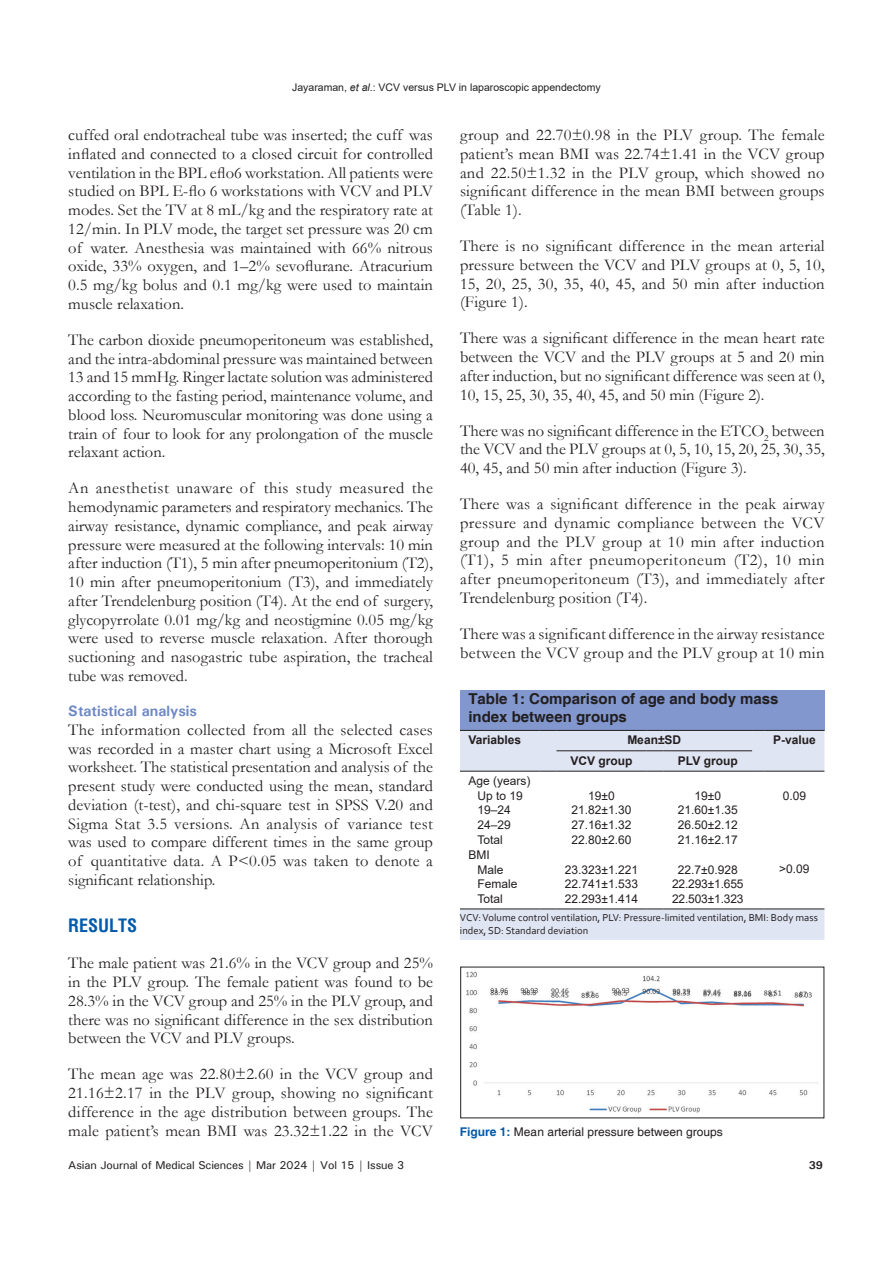
<style>
.page{position:relative;width:893px;height:1263px;background:#fff}
.page>*{position:absolute;margin:0;border:0;box-sizing:border-box;transform-origin:0 0}
.t1{font:700 condensed 18px "Helvetica";color:#015aaa}
.TX{font:16.5px/18.8px "Garamond";letter-spacing:.005em;color:#231f20;text-align:justify}
.TT{font:700 15px/18px "Helvetica";color:#231f20}
.t2{font:700 15px "Univers";color:#6d88c5}
.TB{font:12px "Arial";color:#231f20}
.FGC{font:12px "Helvetica";color:#231f20}
.TCH{font:700 12px "Arial";color:#231f20}
.TBL{font:12px "Arial";color:#231f20}
.t3{font:500 11.25px "Univers";letter-spacing:-.01em;color:#231f20}
.t4{font:700 11.25px "Univers";color:#231f20}
.TFN{font:10.5px/12.6px "Corbel";color:#231f20}
.t5{font:10.5px "Arial";color:#231f20}
.s1{font-style:italic}
.s2{font-weight:700;color:#015aaa}
</style>
<div class="page">
<div style="left:460px;top:690px;width:364px;height:40px;background:#8197cd"></div>
<svg style="left:460px;top:731px;width:364px;height:209px"></svg>
<hr style="left:460px;top:908px;width:79px;height:1px;background:#231f20">
<svg style="left:539px;top:908px;width:17px;height:1px"></svg>
<hr style="left:556px;top:908px;width:90px;height:1px;background:#231f20">
<svg style="left:646px;top:908px;width:18px;height:1px"></svg>
<hr style="left:664px;top:908px;width:88px;height:1px;background:#231f20">
<svg style="left:752px;top:908px;width:12px;height:1px"></svg>
<hr style="left:764px;top:908px;width:60px;height:1px;background:#231f20">
<hr style="left:460px;top:771px;width:79px;height:1px;background:#231f20">
<svg style="left:539px;top:771px;width:17px;height:1px"></svg>
<hr style="left:556px;top:771px;width:90px;height:1px;background:#231f20">
<svg style="left:646px;top:771px;width:18px;height:1px"></svg>
<hr style="left:664px;top:771px;width:88px;height:1px;background:#231f20">
<hr style="left:764px;top:771px;width:60px;height:1px;background:#231f20">
<hr style="left:460px;top:730px;width:79px;height:1px;background:#231f20">
<svg style="left:539px;top:730px;width:17px;height:1px"></svg>
<hr style="left:556px;top:730px;width:90px;height:1px;background:#231f20">
<svg style="left:646px;top:730px;width:18px;height:1px"></svg>
<hr style="left:664px;top:730px;width:88px;height:1px;background:#231f20">
<hr style="left:764px;top:730px;width:60px;height:1px;background:#231f20">
<svg style="left:752px;top:730px;width:12px;height:1px"></svg>
<svg style="left:752px;top:771px;width:12px;height:1px"></svg>
<hr style="left:556px;top:750px;width:90px;height:1px;background:#231f20">
<svg style="left:646px;top:750px;width:18px;height:1px"></svg>
<hr style="left:664px;top:750px;width:88px;height:1px;background:#231f20">
<img style="left:466px;top:971px;width:352px;height:142px">
<p class="t5" style="left:292px;top:80px;width:310px">Jayaraman, <span class="s1">et al</span>.: VCV versus PLV in laparoscopic appendectomy</p>
<p class="TX" style="left:68px;top:125px;width:366px">cuffed oral endotracheal tube was inserted; the cuff was inflated and connected to a closed circuit for controlled ventilation in the BPL eflo6 workstation. All patients were studied on BPL E-flo 6 workstations with VCV and PLV modes. Set the TV at 8 mL/kg and the respiratory rate at 12/min. In PLV mode, the target set pressure was 20 cm of water. Anesthesia was maintained with 66% nitrous oxide, 33% oxygen, and 1–2% sevoflurane. Atracurium 0.5 mg/kg bolus and 0.1 mg/kg were used to maintain muscle relaxation.</p>
<p class="TX" style="left:68px;top:330px;width:366px">The carbon dioxide pneumoperitoneum was established, and the intra-abdominal pressure was maintained between 13 and 15 mmHg. Ringer lactate solution was administered according to the fasting period, maintenance volume, and blood loss. Neuromuscular monitoring was done using a train of four to look for any prolongation of the muscle relaxant action.</p>
<p class="TX" style="left:68px;top:478px;width:366px">An anesthetist unaware of this study measured the hemodynamic parameters and respiratory mechanics. The airway resistance, dynamic compliance, and peak airway pressure were measured at the following intervals: 10 min after induction (T1), 5 min after pneumoperitonium (T2), 10 min after pneumoperitonium (T3), and immediately after Trendelenburg position (T4). At the end of surgery, glycopyrrolate 0.01 mg/kg and neostigmine 0.05 mg/kg were used to reverse muscle relaxation. After thorough suctioning and nasogastric tube aspiration, the tracheal tube was removed.</p>
<h2 class="t2" style="left:68px;top:701px;width:130px">Statistical analysis</h2>
<p class="TX" style="left:68px;top:720px;width:366px">The information collected from all the selected cases was recorded in a master chart using a Microsoft Excel worksheet. The statistical presentation and analysis of the present study were conducted using the mean, standard deviation (t-test), and chi-square test in SPSS V.20 and Sigma Stat 3.5 versions. An analysis of variance test was used to compare different times in the same group of quantitative data. A P&lt;0.05 was taken to denote a significant relationship.</p>
<h1 class="t1" style="left:68px;top:914px;width:71px">RESULTS</h1>
<p class="TX" style="left:68px;top:953px;width:366px">The male patient was 21.6% in the VCV group and 25% in the PLV group. The female patient was found to be 28.3% in the VCV group and 25% in the PLV group, and there was no significant difference in the sex distribution between the VCV and PLV groups.</p>
<p class="TX" style="left:68px;top:1064px;width:366px">The mean age was 22.80±2.60 in the VCV group and 21.16±2.17 in the PLV group, showing no significant difference in the age distribution between groups. The male patient’s mean BMI was 23.32±1.22 in the VCV</p>
<p class="TX" style="left:460px;top:125px;width:366px">group and 22.70±0.98 in the PLV group. The female patient’s mean BMI was 22.74±1.41 in the VCV group and 22.50±1.32 in the PLV group, which showed no significant difference in the mean BMI between groups (Table 1).</p>
<p class="TX" style="left:460px;top:236px;width:366px">There is no significant difference in the mean arterial pressure between the VCV and PLV groups at 0, 5, 10, 15, 20, 25, 30, 35, 40, 45, and 50 min after induction (Figure 1).</p>
<p class="TX" style="left:460px;top:328px;width:366px">There was a significant difference in the mean heart rate between the VCV and the PLV groups at 5 and 20 min after induction, but no significant difference was seen at 0, 10, 15, 25, 30, 35, 40, 45, and 50 min (Figure 2).</p>
<p class="TX" style="left:460px;top:421px;width:366px">There was no significant difference in the ETCO<sub>2</sub> between the VCV and the PLV groups at 0, 5, 10, 15, 20, 25, 30, 35, 40, 45, and 50 min after induction (Figure 3).</p>
<p class="TX" style="left:460px;top:494px;width:366px">There was a significant difference in the peak airway pressure and dynamic compliance between the VCV group and the PLV group at 10 min after induction (T1), 5 min after pneumoperitoneum (T2), 10 min after pneumoperitoneum (T3), and immediately after Trendelenburg position (T4).</p>
<p class="TX" style="left:460px;top:624px;width:366px">There was a significant difference in the airway resistance between the VCV group and the PLV group at 10 min</p>
<p class="TT" style="left:468px;top:690px;width:312px">Table 1: Comparison of age and body mass index between groups</p>
<p class="TCH" style="left:468px;top:731px;width:54px">Variables</p>
<p class="TCH" style="left:627px;top:731px;width:55px">Mean±SD</p>
<p class="TCH" style="left:773px;top:731px;width:44px">P-value</p>
<p class="TCH" style="left:570px;top:752px;width:64px">VCV group</p>
<p class="TCH" style="left:678px;top:752px;width:61px">PLV group</p>
<p class="TB" style="left:468px;top:772px;width:64px">Age (years)</p>
<p class="TB" style="left:477px;top:787px;width:47px">Up to 19</p>
<p class="TB" style="left:588px;top:787px;width:28px">19±0</p>
<p class="TB" style="left:694px;top:787px;width:28px">19±0</p>
<p class="TB" style="left:783px;top:787px;width:25px">0.09</p>
<p class="TB" style="left:477px;top:802px;width:35px">19–24</p>
<p class="TB" style="left:571px;top:802px;width:61px">21.82±1.30</p>
<p class="TB" style="left:678px;top:802px;width:61px">21.60±1.35</p>
<p class="TB" style="left:477px;top:817px;width:35px">24–29</p>
<p class="TB" style="left:571px;top:817px;width:61px">27.16±1.32</p>
<p class="TB" style="left:678px;top:817px;width:61px">26.50±2.12</p>
<p class="TB" style="left:477px;top:831px;width:27px">Total</p>
<p class="TB" style="left:571px;top:831px;width:61px">22.80±2.60</p>
<p class="TB" style="left:678px;top:831px;width:61px">21.16±2.17</p>
<p class="TB" style="left:468px;top:846px;width:23px">BMI</p>
<p class="TB" style="left:477px;top:861px;width:28px">Male</p>
<p class="TB" style="left:565px;top:861px;width:75px">23.323±1.221</p>
<p class="TB" style="left:678px;top:861px;width:61px">22.7±0.928</p>
<p class="TBL" style="left:779px;top:861px;width:32px">&gt;0.09</p>
<p class="TB" style="left:477px;top:876px;width:42px">Female</p>
<p class="TB" style="left:565px;top:876px;width:75px">22.741±1.533</p>
<p class="TB" style="left:672px;top:876px;width:73px">22.293±1.655</p>
<p class="TBL" style="left:477px;top:890px;width:27px">Total</p>
<p class="TBL" style="left:565px;top:890px;width:75px">22.293±1.414</p>
<p class="TBL" style="left:672px;top:890px;width:73px">22.503±1.323</p>
<p class="TFN" style="left:460px;top:911px;width:359px">VCV: Volume control ventilation, PLV: Pressure-limited ventilation, BMI: Body mass index, SD: Standard deviation</p>
<p class="FGC" style="left:460px;top:1125px;width:264px"><span class="s2">Figure 1:</span> Mean arterial pressure between groups</p>
<p class="t3" style="left:68px;top:1157px;width:337px">Asian Journal of Medical Sciences | Mar 2024 | Vol 15 | Issue 3</p>
<p class="t4" style="left:809px;top:1157px;width:16px">39</p>
</div>
